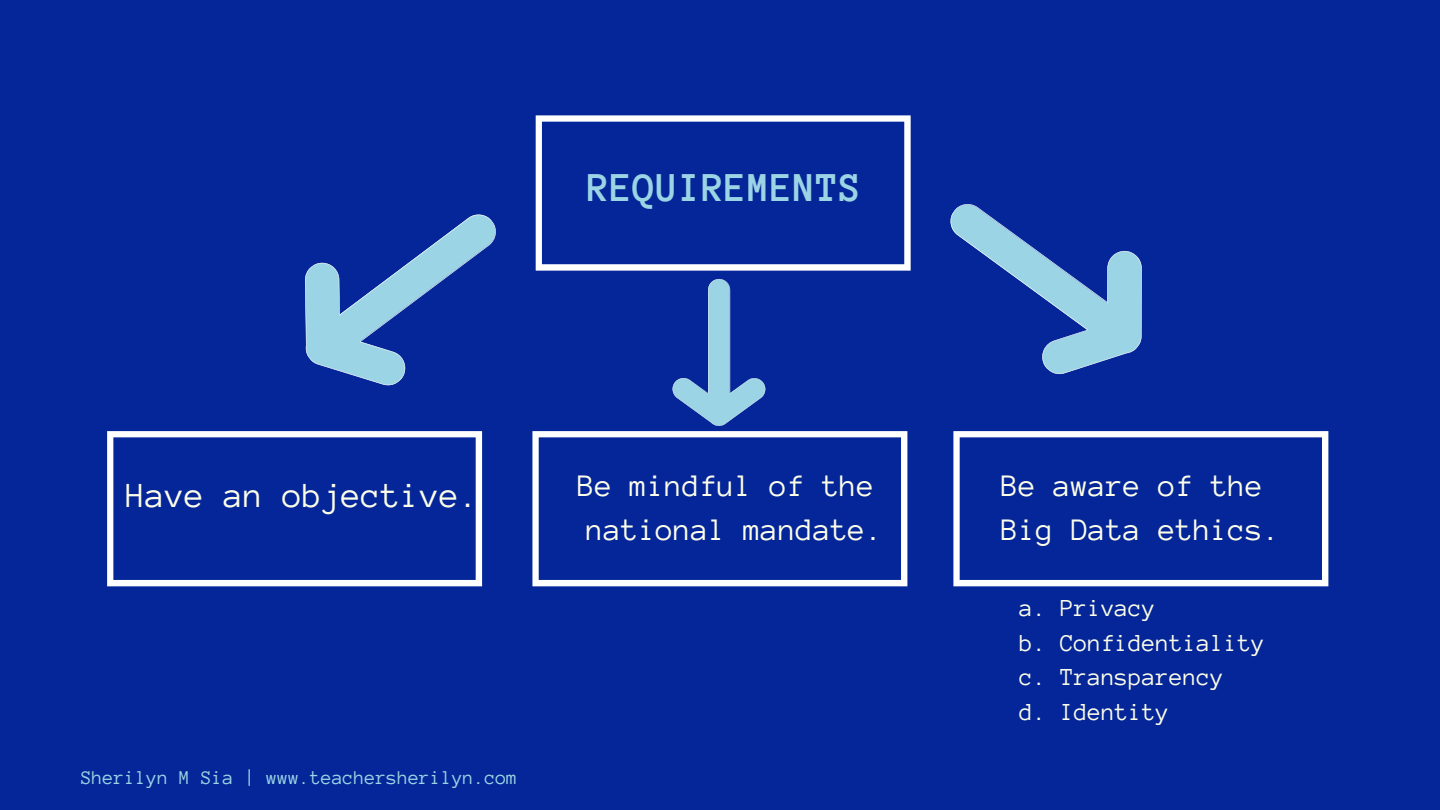
<style>
.page{position:relative;width:1440px;height:810px;background:#042698}
.page>*{position:absolute;margin:0;border:0;box-sizing:border-box;transform-origin:0 0}
.t1{font:700 42px "Anonymous Pro";color:#9bd4e4}
.t2{font:36px "Anonymous Pro";color:#fdfee9}
.t3{font:32px/44.2px "Anonymous Pro";color:#fdfee9}
.t4{font:25px/34.5px "Anonymous Pro";color:#fdfee9}
.t5{font:20px "Anonymous Pro";color:#9bd4e4}
</style>
<div class="page">
<svg style="left:536px;top:115px;width:375px;height:156px"></svg>
<svg style="left:107px;top:431px;width:375px;height:155px"></svg>
<svg style="left:532px;top:431px;width:375px;height:155px"></svg>
<svg style="left:953px;top:431px;width:375px;height:155px"></svg>
<svg style="left:305px;top:163px;width:231px;height:223px"></svg>
<svg style="left:950px;top:204px;width:192px;height:171px"></svg>
<svg style="left:672px;top:279px;width:93px;height:147px"></svg>
<h1 class="t1" style="left:587px;top:167px;width:276px">REQUIREMENTS</h1>
<p class="t2" style="left:126px;top:477px;width:355px">Have an objective.</p>
<p class="t3" style="left:578px;top:464px;width:307px">Be mindful of the national mandate.</p>
<p class="t5" style="left:81px;top:767px;width:438px">Sherilyn M Sia | www.teachersherilyn.com</p>
<p class="t3" style="left:1001px;top:464px;width:281px">Be aware of the<br>Big Data ethics.</p>
<p class="t4" style="left:1019px;top:591px;width:247px">a. Privacy<br>b. Confidentiality c. Transparency<br>d. Identity</p>
</div>
